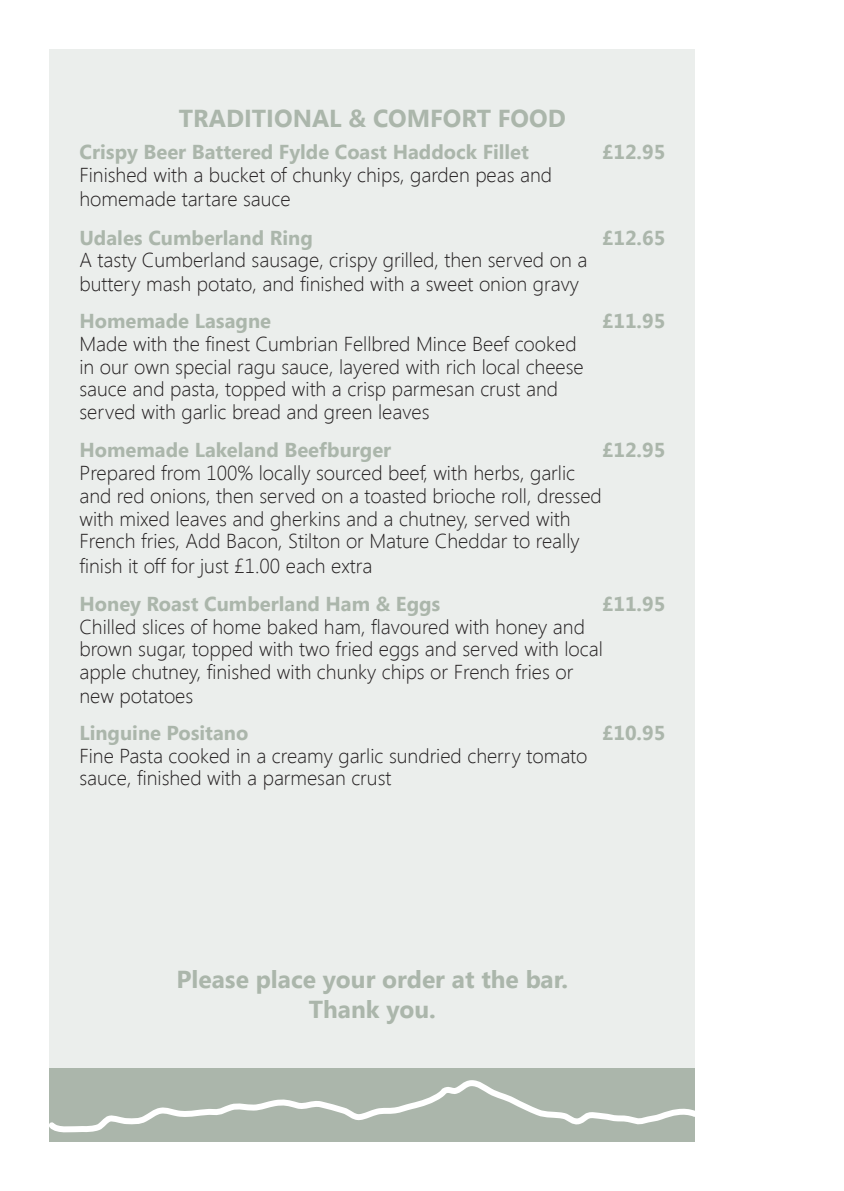
<style>
.page{position:relative;width:844px;height:1191px;background:#fff}
.page>*{position:absolute;margin:0;border:0;box-sizing:border-box;transform-origin:0 0}
.t1{font:700 24.5px "Segoe UI";color:#abb6ab}
.t2{font:300 20.12px "Segoe UI";color:#231f20}
.t3{font:700 20.12px "Segoe UI";color:#abb6ab}
</style>
<div class="page">
<div style="left:50px;top:1068px;width:644px;height:73px;background:#abb6ab"></div>
<svg style="left:50px;top:1080px;width:644px;height:53px"></svg>
<div style="left:50px;top:50px;width:644px;height:1018px;background:#ebeeec"></div>
<p class="t1" style="left:179px;top:101px;width:388px">TRADITIONAL &amp; COMFORT FOOD</p>
<p class="t3" style="left:79px;top:138px;width:451px">Crispy Beer Battered Fylde Coast Haddock Fillet</p>
<p class="t3" style="left:601px;top:138px;width:65px">£12.95</p>
<p class="t2" style="left:79px;top:161px;width:474px">Finished with a bucket of chunky chips, garden peas and</p>
<p class="t2" style="left:79px;top:185px;width:213px">homemade tartare sauce</p>
<p class="t3" style="left:79px;top:223px;width:235px">Udales Cumberland Ring</p>
<p class="t3" style="left:601px;top:223px;width:65px">£12.65</p>
<p class="t2" style="left:79px;top:246px;width:509px">A tasty Cumberland sausage, crispy grilled, then served on a</p>
<p class="t2" style="left:79px;top:270px;width:501px">buttery mash potato, and finished with a sweet onion gravy</p>
<p class="t3" style="left:79px;top:307px;width:193px">Homemade Lasagne</p>
<p class="t3" style="left:601px;top:307px;width:65px">£11.95</p>
<p class="t2" style="left:79px;top:330px;width:498px">Made with the finest Cumbrian Fellbred Mince Beef cooked</p>
<p class="t2" style="left:79px;top:353px;width:505px">in our own special ragu sauce, layered with rich local cheese</p>
<p class="t2" style="left:79px;top:375px;width:480px">sauce and pasta, topped with a crisp parmesan crust and</p>
<p class="t2" style="left:79px;top:398px;width:351px">served with garlic bread and green leaves</p>
<p class="t3" style="left:79px;top:436px;width:313px">Homemade Lakeland Beefburger</p>
<p class="t3" style="left:601px;top:436px;width:65px">£12.95</p>
<p class="t2" style="left:79px;top:459px;width:497px">Prepared from 100% locally sourced beef, with herbs, garlic</p>
<p class="t2" style="left:79px;top:482px;width:523px">and red onions, then served on a toasted brioche roll, dressed</p>
<p class="t2" style="left:79px;top:504px;width:492px">with mixed leaves and gherkins and a chutney, served with</p>
<p class="t2" style="left:79px;top:527px;width:501px">French fries, Add Bacon, Stilton or Mature Cheddar to really</p>
<p class="t2" style="left:79px;top:551px;width:294px">finish it off for just £1.00 each extra</p>
<p class="t3" style="left:79px;top:589px;width:362px">Honey Roast Cumberland Ham &amp; Eggs</p>
<p class="t3" style="left:601px;top:589px;width:65px">£11.95</p>
<p class="t2" style="left:79px;top:612px;width:507px">Chilled slices of home baked ham, flavoured with honey and</p>
<p class="t2" style="left:79px;top:635px;width:525px">brown sugar, topped with two fried eggs and served with local</p>
<p class="t2" style="left:79px;top:658px;width:495px">apple chutney, finished with chunky chips or French fries or</p>
<p class="t2" style="left:79px;top:682px;width:115px">new potatoes</p>
<p class="t3" style="left:79px;top:718px;width:170px">Linguine Positano</p>
<p class="t3" style="left:601px;top:718px;width:65px">£10.95</p>
<p class="t2" style="left:79px;top:741px;width:509px">Fine Pasta cooked in a creamy garlic sundried cherry tomato</p>
<p class="t2" style="left:79px;top:764px;width:313px">sauce, finished with a parmesan crust</p>
<p class="t1" style="left:176px;top:962px;width:393px">Please place your order at the bar.</p>
<p class="t1" style="left:309px;top:991px;width:128px">Thank you.</p>
</div>
